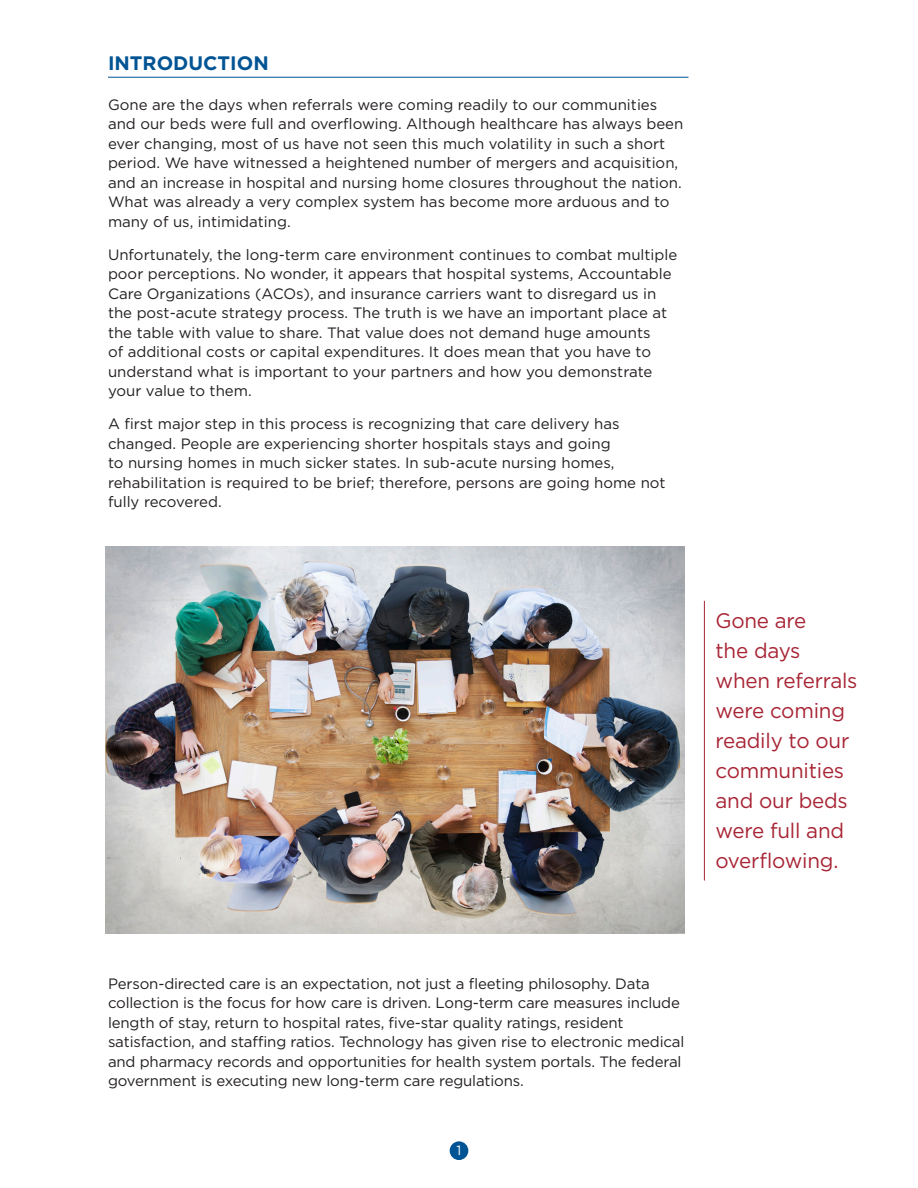
<style>
.page{position:relative;width:918px;height:1188px;background:#fff}
.page>*{position:absolute;margin:0;border:0;box-sizing:border-box;transform-origin:0 0}
.t1{font:21px/30px "Gotham";letter-spacing:-.01em;color:#a82535}
.t2{font:700 19.5px "Gotham";color:#015494}
.t3{font:15px/19.5px "Gotham";color:#231f20}
.t4{font:13.5px "Gotham";color:#fff}
</style>
<div class="page">
<div style="left:450px;top:1141px;width:18px;height:19px;background:#015494;border-radius:50%"></div>
<hr style="left:108px;top:77px;width:580px;height:1px;background:#015494">
<img style="left:106px;top:547px;width:579px;height:386px">
<hr style="left:704px;top:601px;width:1px;height:280px;background:#a82535">
<p class="t2" style="left:108px;top:52px;width:162px">INTRODUCTION</p>
<p class="t3" style="left:108px;top:95px;width:577px">Gone are the days when referrals were coming readily to our communities and our beds were full and overflowing. Although healthcare has always been ever changing, most of us have not seen this much volatility in such a short period. We have witnessed a heightened number of mergers and acquisition, and an increase in hospital and nursing home closures throughout the nation.<br>What was already a very complex system has become more arduous and to many of us, intimidating.</p>
<p class="t3" style="left:108px;top:245px;width:571px">Unfortunately, the long-term care environment continues to combat multiple poor perceptions. No wonder, it appears that hospital systems, Accountable Care Organizations (ACOs), and insurance carriers want to disregard us in the post-acute strategy process. The truth is we have an important place at the table with value to share. That value does not demand huge amounts<br>of additional costs or capital expenditures. It does mean that you have to understand what is important to your partners and how you demonstrate your value to them.</p>
<p class="t3" style="left:108px;top:414px;width:559px">A first major step in this process is recognizing that care delivery has changed. People are experiencing shorter hospitals stays and going<br>to nursing homes in much sicker states. In sub-acute nursing homes, rehabilitation is required to be brief; therefore, persons are going home not fully recovered.</p>
<p class="t1" style="left:716px;top:605px;width:144px">Gone are<br>the days when referrals were coming readily to our communities and our beds were full and overflowing.</p>
<p class="t3" style="left:108px;top:974px;width:578px">Person-directed care is an expectation, not just a fleeting philosophy. Data collection is the focus for how care is driven. Long-term care measures include length of stay, return to hospital rates, five-star quality ratings, resident satisfaction, and staffing ratios. Technology has given rise to electronic medical and pharmacy records and opportunities for health system portals. The federal government is executing new long-term care regulations.</p>
<p class="t4" style="left:457px;top:1143px;width:6px">1</p>
</div>
